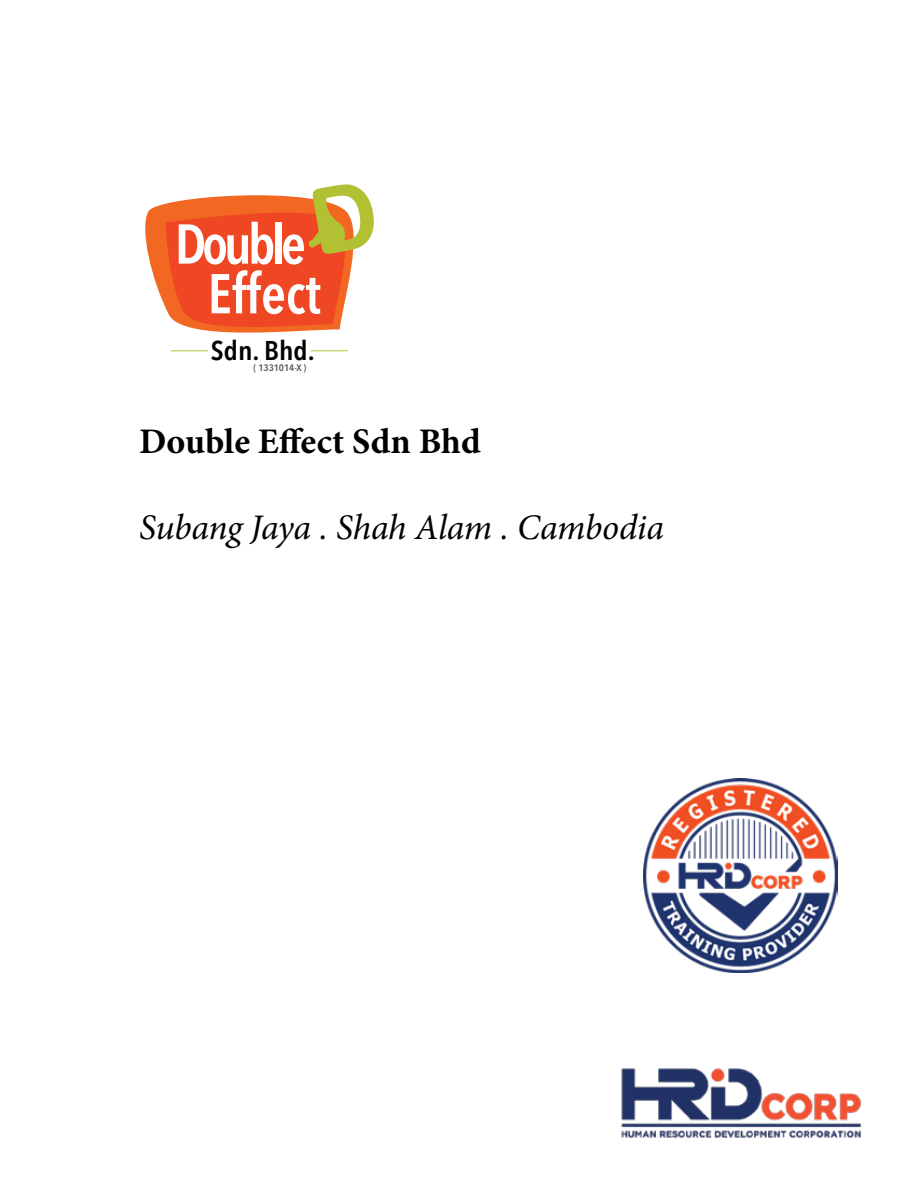
<style>
.page{position:relative;width:918px;height:1188px;background:#fff}
.page>*{position:absolute;margin:0;border:0;box-sizing:border-box;transform-origin:0 0}
.t1{font:600 condensed 55.5px/49.7px "Avenir Next LT Pro";letter-spacing:-.045em;color:#fff;text-align:center}
.t2{font:italic 36px "Minion Pro";letter-spacing:-.015em;color:#000}
.t3{font:700 36px "Minion Pro";color:#000}
.t4{font:600 condensed 26.85px "Avenir Next LT Pro";color:#000;scale:1.07 1}
.t5{font:600 condensed 9.3px "Avenir Next LT Pro";color:#58595b;scale:1.1 1}
</style>
<div class="page">
<img style="left:621px;top:1068px;width:240px;height:70px">
<img style="left:643px;top:778px;width:194px;height:195px">
<hr style="left:171px;top:350px;width:37px;height:1px;background:#b2c134">
<hr style="left:311px;top:350px;width:36px;height:1px;background:#b2c134">
<svg style="left:145px;top:184px;width:229px;height:149px"></svg>
<h1 class="t1" style="left:175px;top:219px;width:148px">Double<br>Effect</h1>
<p class="t4" style="left:211px;top:334px;width:99px">Sdn. Bhd.</p>
<p class="t5" style="left:254px;top:362px;width:49px">( 1331014-X )</p>
<p class="t3" style="left:139px;top:416px;width:343px">Double Effect Sdn Bhd</p>
<p class="t2" style="left:139px;top:503px;width:527px">Subang Jaya . Shah Alam . Cambodia</p>
</div>
